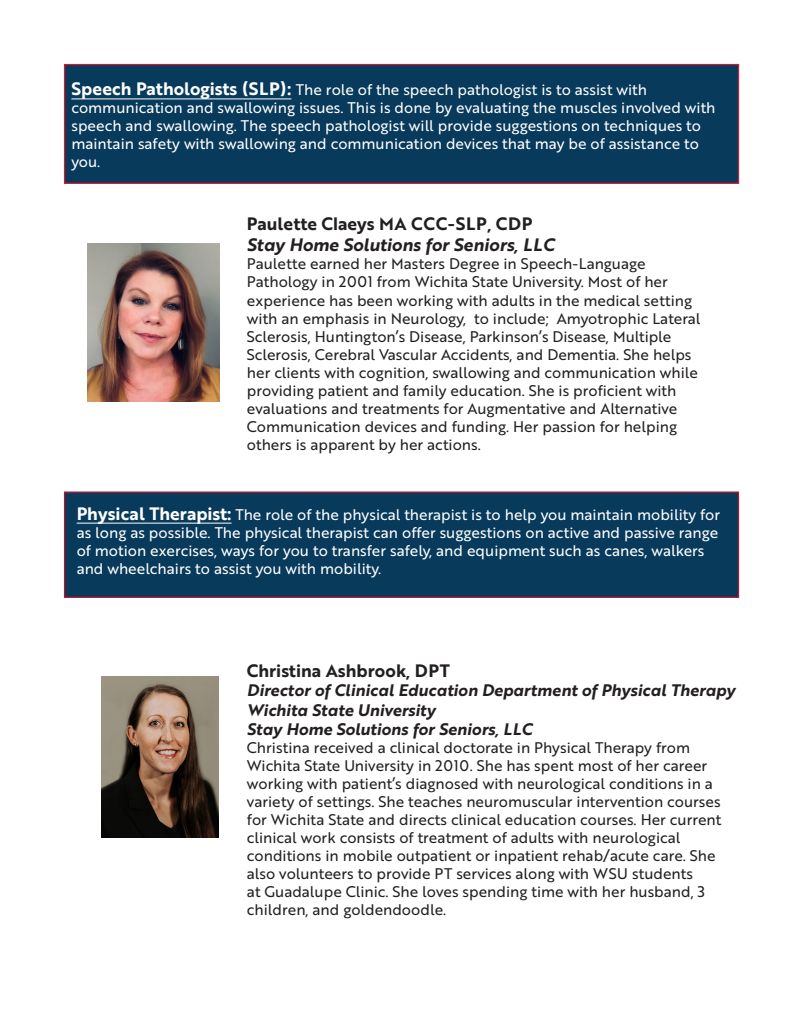
<style>
.page{position:relative;width:803px;height:1028px;background:#fff}
.page>*{position:absolute;margin:0;border:0;box-sizing:border-box;transform-origin:0 0}
.t1{font:17.5px "Brother 1816 Bold";color:#231f20}
.t2{font:17.5px "Brother 1816 Bold Italic";color:#231f20}
.t3{font:16.25px/19.5px "Brother 1816 Bold Italic";color:#231f20}
.t4{font:15px/18px "Brother 1816 Regular";color:#231f20}
.t5{font:15px/18px "Brother 1816 Regular";color:#fff}
.s1{font-family:"Brother 1816 Bold";font-size:17.5px}
</style>
<div class="page">
<div style="left:64px;top:491px;width:675px;height:107px;background:#083a5c;border:1px solid #bb112b"></div>
<div style="left:64px;top:64px;width:675px;height:120px;background:#083a5c;border:1px solid #d7162e"></div>
<hr style="left:71px;top:99px;width:220px;height:1px;background:#fff">
<img style="left:87px;top:244px;width:132px;height:158px">
<img style="left:101px;top:676px;width:117px;height:161px">
<hr style="left:77px;top:523px;width:155px;height:1px;background:#fff">
<p class="t5" style="left:71px;top:80px;width:645px"><span class="s1">Speech Pathologists (SLP):</span> The role of the speech pathologist is to assist with communication and swallowing issues. This is done by evaluating the muscles involved with speech and swallowing. The speech pathologist will provide suggestions on techniques to maintain safety with swallowing and communication devices that may be of assistance to you.</p>
<p class="t1" style="left:247px;top:211px;width:287px">Paulette Claeys MA CCC-SLP, CDP</p>
<p class="t2" style="left:247px;top:232px;width:309px">Stay Home Solutions for Seniors, LLC</p>
<p class="t4" style="left:247px;top:254px;width:455px">Paulette earned her Masters Degree in Speech-Language Pathology in 2001 from Wichita State University. Most of her experience has been working with adults in the medical setting with an emphasis in Neurology, to include; Amyotrophic Lateral Sclerosis, Huntington’s Disease, Parkinson’s Disease, Multiple Sclerosis, Cerebral Vascular Accidents, and Dementia. She helps her clients with cognition, swallowing and communication while providing patient and family education. She is proficient with evaluations and treatments for Augmentative and Alternative Communication devices and funding. Her passion for helping others is apparent by her actions.</p>
<p class="t5" style="left:77px;top:504px;width:645px"><span class="s1">Physical Therapist:</span> The role of the physical therapist is to help you maintain mobility for as long as possible. The physical therapist can offer suggestions on active and passive range of motion exercises, ways for you to transfer safely, and equipment such as canes, walkers and wheelchairs to assist you with mobility.</p>
<p class="t1" style="left:247px;top:657px;width:204px">Christina Ashbrook, DPT</p>
<p class="t3" style="left:247px;top:680px;width:489px">Director of Clinical Education Department of Physical Therapy<br>Wichita State University</p>
<p class="t3" style="left:247px;top:719px;width:287px">Stay Home Solutions for Seniors, LLC</p>
<p class="t4" style="left:247px;top:738px;width:476px">Christina received a clinical doctorate in Physical Therapy from Wichita State University in 2010. She has spent most of her career working with patient’s diagnosed with neurological conditions in a variety of settings. She teaches neuromuscular intervention courses for Wichita State and directs clinical education courses. Her current clinical work consists of treatment of adults with neurological conditions in mobile outpatient or inpatient rehab/acute care. She also volunteers to provide PT services along with WSU students<br>at Guadalupe Clinic. She loves spending time with her husband, 3 children, and goldendoodle.</p>
</div>
